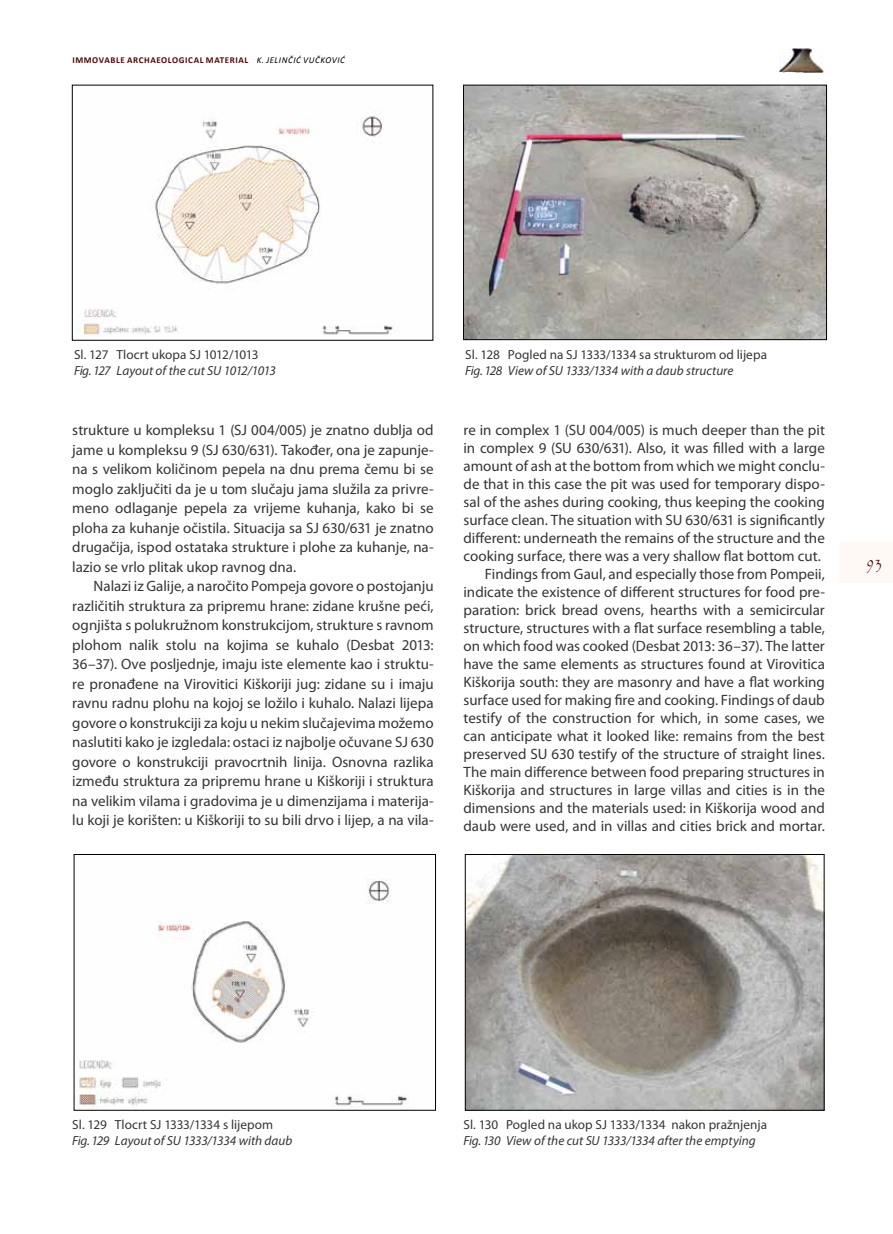
<style>
.page{position:relative;width:893px;height:1234px;background:#fff}
.page>*{position:absolute;margin:0;border:0;box-sizing:border-box;transform-origin:0 0}
.t1{font:18px "Papyrus";color:#500506;scale:.8 1}
.t2{font:15px/18px "Myriad Pro";color:#373437;text-align:justify}
.t3{font:13.2px "Myriad Pro";letter-spacing:.005em;color:#373437}
.t4{font:italic 13.2px "Myriad Pro";color:#373437}
.t5{font:italic 13.2px "Myriad Pro";letter-spacing:-.02em;color:#373437}
.t6{font:700 9px "Calibri";letter-spacing:.06em;color:#500506}
.t7{font:italic 9px "Calibri";color:#000}
.s1{font-weight:400;font-style:italic;color:#000}
</style>
<div class="page">
<img style="left:780px;top:48px;width:44px;height:24px">
<div style="left:839px;top:541px;width:54px;height:42px;background:#fef9f4"></div>
<img style="left:78px;top:116px;width:317px;height:220px">
<img style="left:465px;top:87px;width:360px;height:251px">
<div style="left:463px;top:85px;width:364px;height:255px;border:1px solid #000"></div>
<img style="left:78px;top:878px;width:331px;height:230px">
<div style="left:74px;top:854px;width:362px;height:256px;border:1px solid #000"></div>
<img style="left:467px;top:856px;width:355px;height:252px">
<div style="left:465px;top:854px;width:359px;height:256px;border:1px solid #000"></div>
<p class="t6" style="left:72px;top:54px;width:203px">IMMOVABLE ARCHAEOLOGICAL MATERIAL <span class="s1">K. JELINČIĆ</span></p>
<p class="t7" style="left:303px;top:54px;width:39px">VUČKOVIĆ</p>
<p class="t3" style="left:74px;top:347px;width:186px">Sl. 127 Tlocrt ukopa SJ 1012/1013</p>
<p class="t5" style="left:74px;top:362px;width:203px">Fig. 127 Layout of the cut SU 1012/1013</p>
<p class="t2" style="left:72px;top:420px;width:363px;line-height:19.5px">strukture u kompleksu 1 (SJ 004/005) je znatno dublja od jame u kompleksu 9 (SJ 630/631). Također, ona je zapunje&shy;na s velikom količinom pepela na dnu prema čemu bi se moglo zaključiti da je u tom slučaju jama služila za privre&shy;meno odlaganje pepela za vrijeme kuhanja, kako bi se ploha za kuhanje očistila. Situacija sa SJ 630/631 je znatno drugačija, ispod ostataka strukture i plohe za kuhanje, na&shy;lazio se vrlo plitak ukop ravnog dna.</p>
<p class="t2" style="left:72px;top:576px;width:363px;line-height:19.5px;text-indent:21px">Nalazi iz Galije, a naročito Pompeja govore o postojanju različitih struktura za pripremu hrane: zidane krušne peći, ognjišta s polukružnom konstrukcijom, strukture s ravnom plohom nalik stolu na kojima se kuhalo (Desbat 2013:<br>36–37). Ove posljednje, imaju iste elemente kao i struktu&shy;re pronađene na Virovitici Kiškoriji jug: zidane su i imaju ravnu radnu plohu na kojoj se ložilo i kuhalo. Nalazi lijepa govore o konstrukciji za koju u nekim slučajevima možemo naslutiti kako je izgledala: ostaci iz najbolje očuvane SJ 630 govore o konstrukciji pravocrtnih linija. Osnovna razlika između struktura za pripremu hrane u Kiškoriji i struktura na velikim vilama i gradovima je u dimenzijama i materija&shy;lu koji je korišten: u Kiškoriji to su bili drvo i lijep, a na vila-</p>
<p class="t3" style="left:465px;top:347px;width:303px">Sl. 128 Pogled na SJ 1333/1334 sa strukturom od lijepa</p>
<p class="t4" style="left:465px;top:362px;width:270px">Fig. 128 View of SU 1333/1334 with a daub structure</p>
<p class="t2" style="left:464px;top:421px;width:363px;text-align:right">re in complex 1 (SU 004/005) is much deeper than the pit in complex 9 (SU 630/631). Also, it was filled with a large amount of ash at the bottom from which we might conclu&shy;de that in this case the pit was used for temporary dispo&shy;sal of the ashes during cooking, thus keeping the cooking surface clean. The situation with SU 630/631 is significantly different: underneath the remains of the structure and the cooking surface, there was a very shallow flat bottom cut.<br>Findings from Gaul, and especially those from Pompeii, indicate the existence of different structures for food pre&shy;paration: brick bread ovens, hearths with a semicircular structure, structures with a flat surface resembling a table, on which food was cooked (Desbat 2013: 36–37). The latter have the same elements as structures found at Virovitica Kiškorija south: they are masonry and have a flat working surface used for making fire and cooking. Findings of daub testify of the construction for which, in some cases, we can anticipate what it looked like: remains from the best preserved SU 630 testify of the structure of straight lines.<br>The main difference between food preparing structures in Kiškorija and structures in large villas and cities is in the dimensions and the materials used: in Kiškorija wood and daub were used, and in villas and cities brick and mortar.</p>
<p class="t1" style="left:866px;top:553px;width:22px">93</p>
<p class="t3" style="left:72px;top:1116px;width:202px">Sl. 129 Tlocrt SJ 1333/1334 s lijepom</p>
<p class="t4" style="left:72px;top:1132px;width:222px">Fig. 129 Layout of SU 1333/1334 with daub</p>
<p class="t3" style="left:463px;top:1116px;width:305px">Sl. 130 Pogled na ukop SJ 1333/1334 nakon pražnjenja</p>
<p class="t4" style="left:463px;top:1132px;width:294px">Fig. 130 View of the cut SU 1333/1334 after the emptying</p>
</div>
